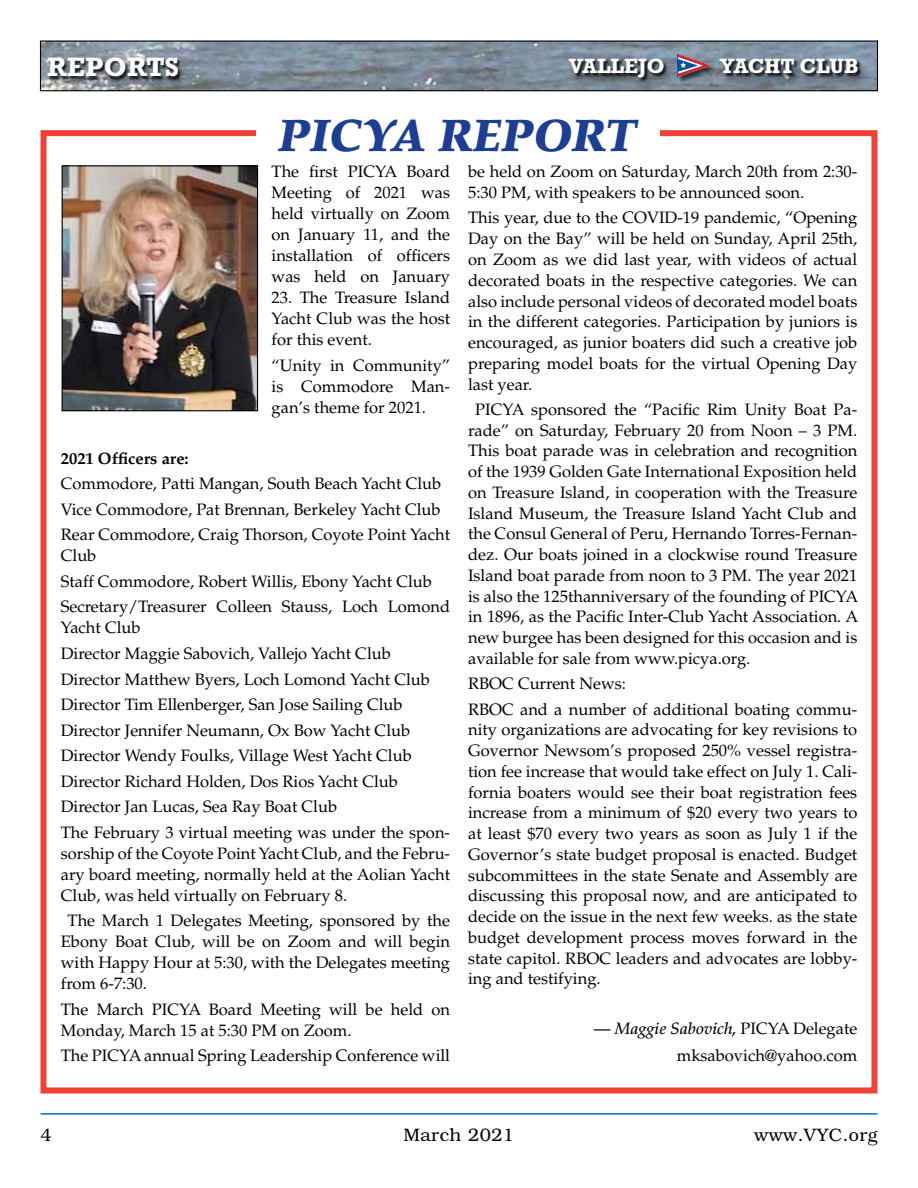
<style>
.page{position:relative;width:918px;height:1188px;background:#fff}
.page>*{position:absolute;margin:0;border:0;box-sizing:border-box;transform-origin:0 0}
.t1{font:italic 900 45px "Palatino";color:#1c3e94}
.t2{font:700 27px "Rockwell";letter-spacing:.01em;color:#fff}
.t3{font:700 21px "Rockwell";color:#fff}
.t4{font:300 18px "Bookman";letter-spacing:.025em;color:#000}
.t5{font:16.5px/20.7px "Palatino";color:#000;text-align:justify}
.t6{font:700 16.5px "Palatino";color:#000}
.s1{font-weight:500;font-style:italic}
</style>
<div class="page">
<hr style="left:40px;top:1113px;width:838px;height:2px;background:#0072bc">
<img style="left:42px;top:42px;width:834px;height:47px">
<div style="left:40px;top:40px;width:838px;height:51px;border:1px solid #000"></div>
<div style="left:44px;top:55px;width:825px;height:36px;background:#000;opacity:.5"></div>
<div style="left:48px;top:58px;width:814px;height:23px;background:#000;opacity:.75"></div>
<div style="left:677px;top:54px;width:40px;height:30px;background:#000;opacity:.67"></div>
<svg style="left:677px;top:54px;width:33px;height:23px"></svg>
<div style="left:40px;top:130px;width:838px;height:964px;border:6px solid #ef4135"></div>
<img style="left:64px;top:167px;width:192px;height:242px">
<div style="left:62px;top:165px;width:196px;height:246px;border:1px solid #000"></div>
<div style="left:256px;top:115px;width:403px;height:38px;background:#fff"></div>
<h2 class="t2" style="left:47px;top:51px;width:134px">REPORTS</h2>
<p class="t3" style="left:569px;top:54px;width:97px">VALLEJO</p>
<p class="t3" style="left:720px;top:54px;width:140px">YACHT CLUB</p>
<h1 class="t1" style="left:279px;top:109px;width:360px">PICYA REPORT</h1>
<p class="t5" style="left:272px;top:161px;width:180px">The first PICYA Board Meeting of 2021 was held virtually on Zoom on January 11, and the installation of officers was held on January</p>
<p class="t5" style="left:272px;top:287px;width:180px">23. The Treasure Island Yacht Club was the host for this event.</p>
<p class="t5" style="left:272px;top:355px;width:180px">“Unity in Community” is Commodore Man&shy;gan’s theme for 2021.</p>
<p class="t6" style="left:61px;top:448px;width:129px">2021 Officers are:</p>
<p class="t5" style="left:61px;top:471px;width:391px;line-height:25.5px;text-align:left">Commodore, Patti Mangan, South Beach Yacht Club<br>Vice Commodore, Pat Brennan, Berkeley Yacht Club<br>Rear Commodore, Craig Thorson, Coyote Point Yacht</p>
<p class="t5" style="left:61px;top:543px;width:391px;line-height:25.5px;text-align:left">Club<br>Staff Commodore, Robert Willis, Ebony Yacht Club<br>Secretary/Treasurer Colleen Stauss, Loch Lomond</p>
<p class="t5" style="left:61px;top:615px;width:391px;line-height:25.5px;text-align:left">Yacht Club<br>Director Maggie Sabovich, Vallejo Yacht Club Director Matthew Byers, Loch Lomond Yacht Club Director Tim Ellenberger, San Jose Sailing Club Director Jennifer Neumann, Ox Bow Yacht Club Director Wendy Foulks, Village West Yacht Club Director Richard Holden, Dos Rios Yacht Club Director Jan Lucas, Sea Ray Boat Club<br>The February 3 virtual meeting was under the spon-</p>
<p class="t5" style="left:61px;top:843px;width:391px">sorship of the Coyote Point Yacht Club, and the Febru&shy;ary board meeting, normally held at the Aolian Yacht Club, was held virtually on February 8.</p>
<p class="t5" style="left:61px;top:911px;width:391px;text-indent:7px">The March 1 Delegates Meeting, sponsored by the Ebony Boat Club, will be on Zoom and will begin with Happy Hour at 5:30, with the Delegates meeting from 6-7:30.</p>
<p class="t5" style="left:61px;top:999px;width:391px">The March PICYA Board Meeting will be held on<br>Monday, March 15 at 5:30 PM on Zoom.</p>
<p class="t5" style="left:61px;top:1046px;width:391px">The PICYA annual Spring Leadership Conference will</p>
<p class="t5" style="left:468px;top:162px;width:391px">be held on Zoom on Saturday, March 20th from 2:30-<br>5:30 PM, with speakers to be announced soon.</p>
<p class="t5" style="left:468px;top:208px;width:391px">This year, due to the COVID-19 pandemic, “Opening Day on the Bay” will be held on Sunday, April 25th, on Zoom as we did last year, with videos of actual decorated boats in the respective categories. We can also include personal videos of decorated model boats in the different categories. Participation by juniors is encouraged, as junior boaters did such a creative job preparing model boats for the virtual Opening Day last year.</p>
<p class="t5" style="left:468px;top:399px;width:392px;text-indent:7px">PICYA sponsored the “Pacific Rim Unity Boat Pa&shy;rade” on Saturday, February 20 from Noon – 3 PM.<br>This boat parade was in celebration and recognition of the 1939 Golden Gate International Exposition held on Treasure Island, in cooperation with the Treasure Island Museum, the Treasure Island Yacht Club and the Consul General of Peru, Hernando Torres-Fernan&shy;dez. Our boats joined in a clockwise round Treasure Island boat parade from noon to 3 PM. The year 2021 is also the 125thanniversary of the founding of PICYA in 1896, as the Pacific Inter-Club Yacht Association. A new burgee has been designed for this occasion and is available for sale from www.picya.org.</p>
<p class="t5" style="left:468px;top:671px;width:391px;line-height:25.3px">RBOC Current News:<br>RBOC and a number of additional boating commu-</p>
<p class="t5" style="left:468px;top:720px;width:391px">nity organizations are advocating for key revisions to Governor Newsom’s proposed 250% vessel registra&shy;tion fee increase that would take effect on July 1. Cali&shy;fornia boaters would see their boat registration fees increase from a minimum of $20 every two years to at least $70 every two years as soon as July 1 if the Governor’s state budget proposal is enacted. Budget subcommittees in the state Senate and Assembly are discussing this proposal now, and are anticipated to decide on the issue in the next few weeks. as the state budget development process moves forward in the state capitol. RBOC leaders and advocates are lobby&shy;ing and testifying.</p>
<p class="t5" style="left:594px;top:1016px;width:265px;line-height:26.5px;text-align:right"><span class="s1">— Maggie Sabovich,</span> PICYA Delegate mksabovich@yahoo.com</p>
<p class="t4" style="left:40px;top:1125px;width:13px">4</p>
<p class="t4" style="left:403px;top:1125px;width:112px">March 2021</p>
<p class="t4" style="left:754px;top:1125px;width:125px">www.VYC.org</p>
</div>
